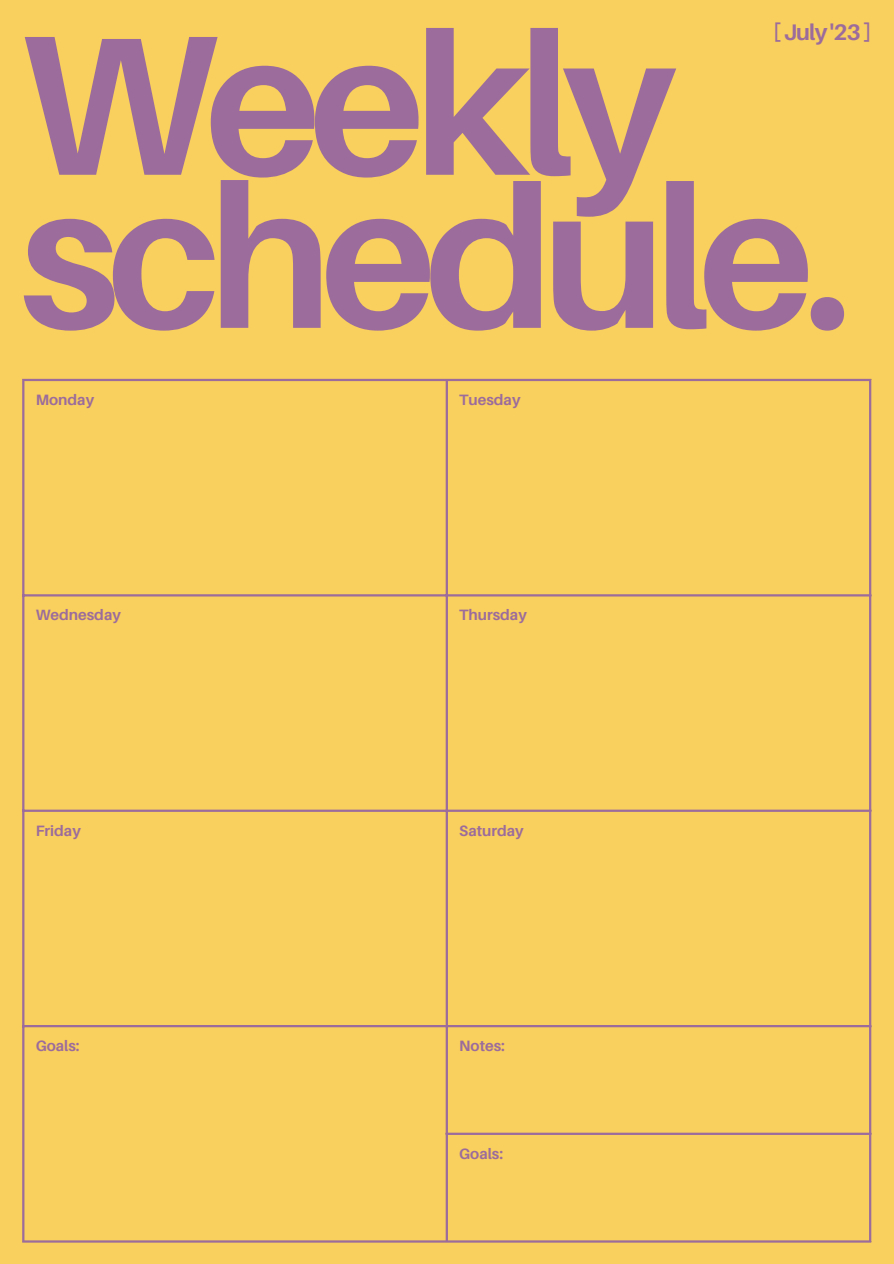
<style>
.page{position:relative;width:894px;height:1264px;background:#fff}
.page>*{position:absolute;margin:0;border:0;box-sizing:border-box;transform-origin:0 0}
.t1{font:700 199.65px/153px "Aileron";letter-spacing:-.055em;color:#9b6c9c}
.t2{font:700 22.5px "Aileron";letter-spacing:-.04em;color:#9b6c9c}
.t3{font:700 15px "Aileron";color:#9b6c9c}
</style>
<div class="page">
<div style="left:0;top:0;width:893px;height:1263px;background:#f9cf5d"></div>
<hr style="left:22px;top:381px;width:2px;height:859px;background:#9b6c9c">
<hr style="left:445px;top:381px;width:3px;height:859px;background:#9b6c9c">
<hr style="left:868px;top:381px;width:3px;height:859px;background:#9b6c9c">
<hr style="left:22px;top:379px;width:849px;height:2px;background:#9b6c9c">
<hr style="left:22px;top:594px;width:849px;height:2px;background:#9b6c9c">
<hr style="left:22px;top:809px;width:849px;height:2px;background:#9b6c9c">
<hr style="left:22px;top:1025px;width:849px;height:2px;background:#9b6c9c">
<hr style="left:445px;top:1132px;width:426px;height:2px;background:#9b6c9c">
<hr style="left:22px;top:1240px;width:849px;height:2px;background:#9b6c9c">
<p class="t2" style="left:772px;top:18px;width:100px">[July'23]</p>
<p class="t1" style="left:20px;top:24px;width:833px">Weekly schedule.</p>
<h1 class="t3" style="left:36px;top:390px;width:60px">Monday</h1>
<p class="t3" style="left:459px;top:390px;width:63px">Tuesday</p>
<p class="t3" style="left:36px;top:606px;width:87px">Wednesday</p>
<p class="t3" style="left:459px;top:606px;width:69px">Thursday</p>
<p class="t3" style="left:36px;top:821px;width:47px">Friday</p>
<p class="t3" style="left:459px;top:821px;width:66px">Saturday</p>
<p class="t3" style="left:36px;top:1036px;width:45px">Goals:</p>
<p class="t3" style="left:459px;top:1036px;width:47px">Notes:</p>
<p class="t3" style="left:459px;top:1144px;width:45px">Goals:</p>
</div>
